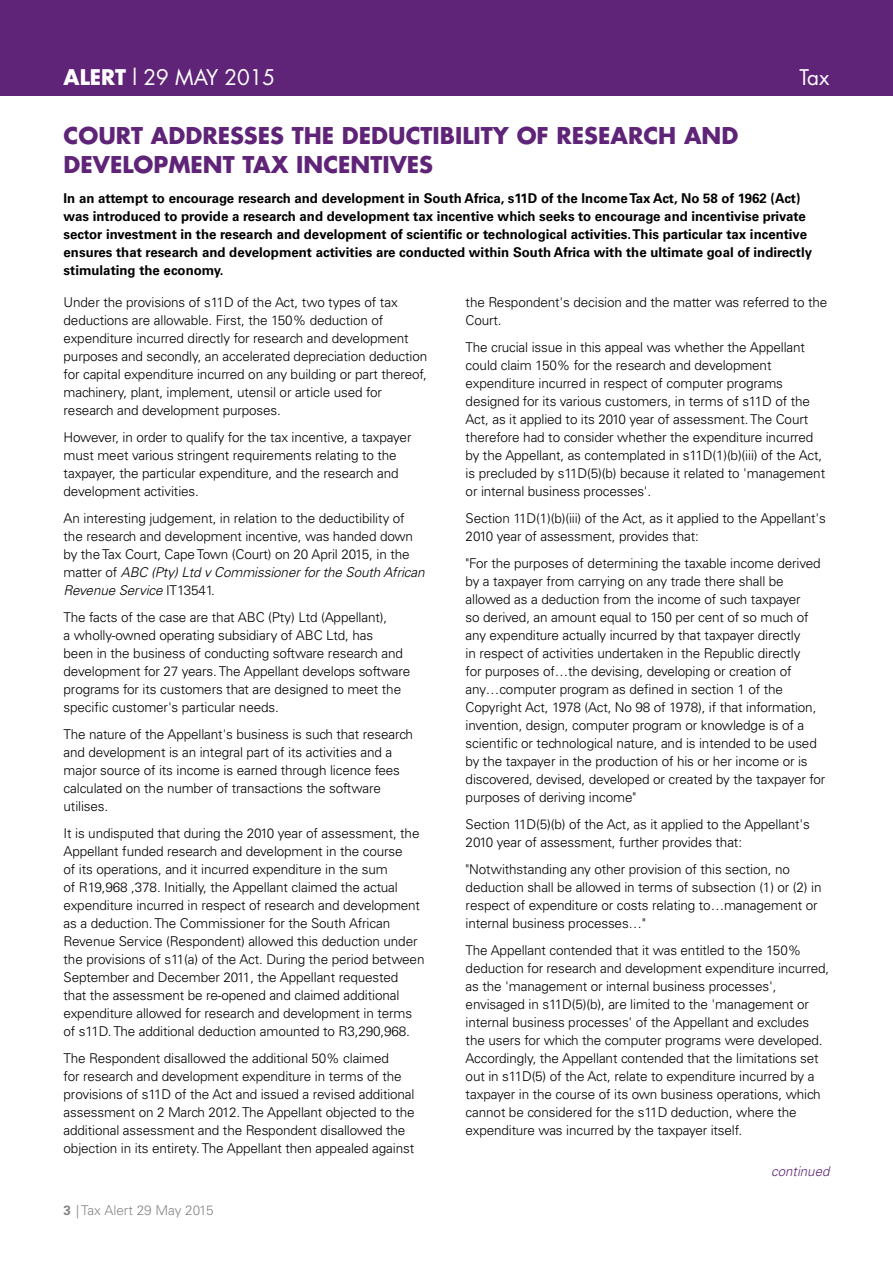
<style>
.page{position:relative;width:893px;height:1263px;background:#fff}
.page>*{position:absolute;margin:0;border:0;box-sizing:border-box;transform-origin:0 0}
.t1{font:700 22.5px/28.5px "Futura Std";color:#5f2478}
.t2{font:21px "Futura Std";color:#fff}
.t3{font:300 13.5px/18px "Univers LT Std";letter-spacing:-.01em;color:#000}
.t4{font:700 13.5px/18px "Univers LT Std";color:#000}
.t5{font:300 13.5px "Univers LT Std";color:#878787}
.t6{font:italic 300 13.5px "Univers LT Std";color:#5f2478}
.s1{font-weight:700}
.s2{font-style:italic}
</style>
<div class="page">
<div style="left:0;top:0;width:892px;height:96px;background:#5f2478"></div>
<h2 class="t2" style="left:64px;top:68px;width:213px"><span class="s1">ALERT</span> l 29 MAY 2015</h2>
<h2 class="t2" style="left:799px;top:68px;width:31px">Tax</h2>
<h1 class="t1" style="left:64px;top:123px;width:676px">COURT ADDRESSES THE DEDUCTIBILITY OF RESEARCH AND<br>DEVELOPMENT TAX INCENTIVES</h1>
<p class="t4" style="left:64px;top:190px;width:750px">In an attempt to encourage research and development in South Africa, s11D of the Income Tax Act, No 58 of 1962 (Act) was introduced to provide a research and development tax incentive which seeks to encourage and incentivise private sector investment in the research and development of scientific or technological activities. This particular tax incentive ensures that research and development activities are conducted within South Africa with the ultimate goal of indirectly stimulating the economy.</p>
<p class="t3" style="left:64px;top:294px;width:365px">Under the provisions of s11D of the Act, two types of tax deductions are allowable. First, the 150% deduction of expenditure incurred directly for research and development purposes and secondly, an accelerated depreciation deduction for capital expenditure incurred on any building or part thereof, machinery, plant, implement, utensil or article used for research and development purposes.</p>
<p class="t3" style="left:64px;top:429px;width:349px">However, in order to qualify for the tax incentive, a taxpayer must meet various stringent requirements relating to the taxpayer, the particular expenditure, and the research and development activities.</p>
<p class="t3" style="left:64px;top:510px;width:362px">An interesting judgement, in relation to the deductibility of the research and development incentive, was handed down by the Tax Court, Cape Town (Court) on 20 April 2015, in the matter of <span class="s2">ABC (Pty) Ltd v Commissioner for the South African Revenue Service</span> IT13541.</p>
<p class="t3" style="left:64px;top:609px;width:348px">The facts of the case are that ABC (Pty) Ltd (Appellant),<br>a wholly-owned operating subsidiary of ABC Ltd, has<br>been in the business of conducting software research and development for 27 years. The Appellant develops software programs for its customers that are designed to meet the specific customer's particular needs.</p>
<p class="t3" style="left:64px;top:726px;width:351px">The nature of the Appellant's business is such that research and development is an integral part of its activities and a major source of its income is earned through licence fees calculated on the number of transactions the software utilises.</p>
<p class="t3" style="left:64px;top:825px;width:362px">It is undisputed that during the 2010 year of assessment, the Appellant funded research and development in the course<br>of its operations, and it incurred expenditure in the sum<br>of R19,968 ,378. Initially, the Appellant claimed the actual expenditure incurred in respect of research and development as a deduction. The Commissioner for the South African Revenue Service (Respondent) allowed this deduction under the provisions of s11(a) of the Act. During the period between September and December 2011, the Appellant requested that the assessment be re-opened and claimed additional expenditure allowed for research and development in terms of s11D. The additional deduction amounted to R3,290,968.</p>
<p class="t3" style="left:64px;top:1050px;width:352px">The Respondent disallowed the additional 50% claimed<br>for research and development expenditure in terms of the provisions of s11D of the Act and issued a revised additional assessment on 2 March 2012. The Appellant objected to the additional assessment and the Respondent disallowed the objection in its entirety. The Appellant then appealed against</p>
<p class="t5" style="left:64px;top:1204px;width:151px"><span class="s1">3</span> | Tax Alert 29 May 2015</p>
<p class="t3" style="left:465px;top:294px;width:363px">the Respondent's decision and the matter was referred to the<br>Court.</p>
<p class="t3" style="left:465px;top:339px;width:361px">The crucial issue in this appeal was whether the Appellant could claim 150% for the research and development expenditure incurred in respect of computer programs designed for its various customers, in terms of s11D of the Act, as it applied to its 2010 year of assessment. The Court therefore had to consider whether the expenditure incurred by the Appellant, as contemplated in s11D(1)(b)(iii) of the Act, is precluded by s11D(5)(b) because it related to 'management or internal business processes'.</p>
<p class="t3" style="left:465px;top:510px;width:361px">Section 11D(1)(b)(iii) of the Act, as it applied to the Appellant's<br>2010 year of assessment, provides that:</p>
<p class="t3" style="left:465px;top:555px;width:361px">"For the purposes of determining the taxable income derived by a taxpayer from carrying on any trade there shall be allowed as a deduction from the income of such taxpayer<br>so derived, an amount equal to 150 per cent of so much of any expenditure actually incurred by that taxpayer directly<br>in respect of activities undertaken in the Republic directly<br>for purposes of…the devising, developing or creation of any…computer program as defined in section 1 of the Copyright Act, 1978 (Act, No 98 of 1978), if that information, invention, design, computer program or knowledge is of a scientific or technological nature, and is intended to be used by the taxpayer in the production of his or her income or is discovered, devised, developed or created by the taxpayer for purposes of deriving income"</p>
<p class="t3" style="left:465px;top:816px;width:346px">Section 11D(5)(b) of the Act, as it applied to the Appellant's<br>2010 year of assessment, further provides that:</p>
<p class="t3" style="left:465px;top:861px;width:357px">"Notwithstanding any other provision of this section, no deduction shall be allowed in terms of subsection (1) or (2) in respect of expenditure or costs relating to…management or internal business processes…"</p>
<p class="t3" style="left:465px;top:942px;width:365px">The Appellant contended that it was entitled to the 150% deduction for research and development expenditure incurred, as the 'management or internal business processes', envisaged in s11D(5)(b), are limited to the 'management or internal business processes' of the Appellant and excludes the users for which the computer programs were developed.<br>Accordingly, the Appellant contended that the limitations set out in s11D(5) of the Act, relate to expenditure incurred by a taxpayer in the course of its own business operations, which cannot be considered for the s11D deduction, where the expenditure was incurred by the taxpayer itself.</p>
<p class="t6" style="left:771px;top:1165px;width:60px">continued</p>
</div>
